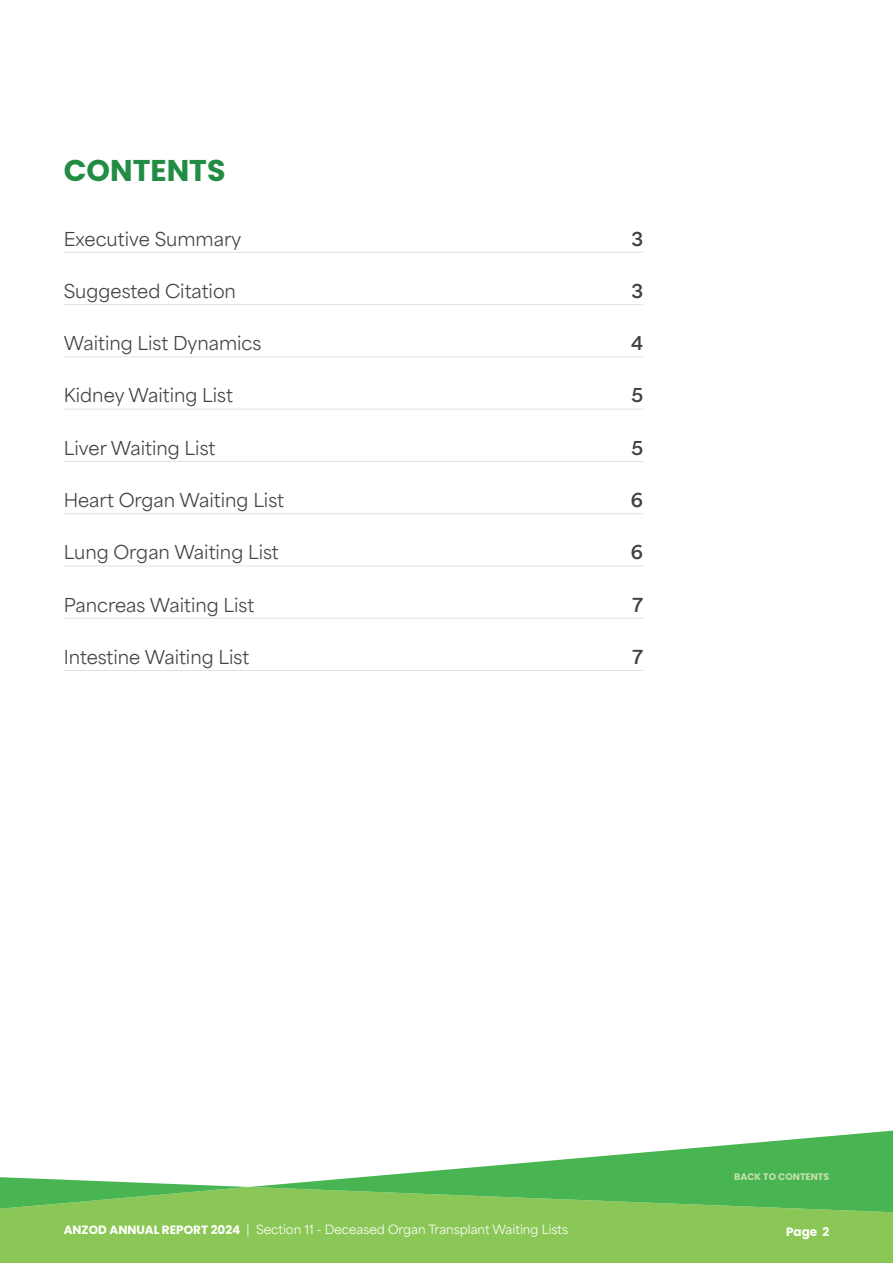
<style>
.page{position:relative;width:893px;height:1263px;background:#fff}
.page>*{position:absolute;margin:0;border:0;box-sizing:border-box;transform-origin:0 0}
.t1{font:700 30px "Poppins";color:#238c44}
.t2{font:18px "Area Normal";color:#414042}
.t3{font:700 18px "Area Normal";color:#414042}
.t4{font:12px "Area Normal";color:#fff}
.t5{font:700 12px "Poppins";color:#fff}
.t6{font:700 9.45px "Poppins";color:#c6e1a8}
.s1{font-family:"Poppins";font-weight:700}
</style>
<div class="page">
<svg style="left:0;top:1130px;width:893px;height:133px;fill:#8bc756"></svg>
<hr style="left:64px;top:252px;width:579px;height:1px;background:#dfe3dc">
<hr style="left:64px;top:304px;width:579px;height:1px;background:#dfe3dc">
<hr style="left:64px;top:356px;width:579px;height:1px;background:#dfe3dc">
<hr style="left:64px;top:409px;width:579px;height:1px;background:#dfe3dc">
<hr style="left:64px;top:461px;width:579px;height:1px;background:#dfe3dc">
<hr style="left:64px;top:513px;width:579px;height:1px;background:#dfe3dc">
<hr style="left:64px;top:566px;width:579px;height:1px;background:#dfe3dc">
<hr style="left:64px;top:618px;width:579px;height:1px;background:#dfe3dc">
<hr style="left:64px;top:670px;width:579px;height:1px;background:#dfe3dc">
<h1 class="t1" style="left:64px;top:153px;width:163px">CONTENTS</h1>
<p class="t2" style="left:64px;top:223px;width:179px">Executive Summary</p>
<p class="t3" style="left:631px;top:222px;width:13px">3</p>
<p class="t2" style="left:64px;top:275px;width:174px">Suggested Citation</p>
<p class="t3" style="left:631px;top:275px;width:13px">3</p>
<p class="t2" style="left:64px;top:327px;width:199px">Waiting List Dynamics</p>
<p class="t3" style="left:631px;top:327px;width:14px">4</p>
<p class="t2" style="left:64px;top:380px;width:171px">Kidney Waiting List</p>
<p class="t3" style="left:631px;top:379px;width:13px">5</p>
<p class="t2" style="left:64px;top:432px;width:153px">Liver Waiting List</p>
<p class="t3" style="left:631px;top:432px;width:13px">5</p>
<p class="t2" style="left:64px;top:484px;width:222px">Heart Organ Waiting List</p>
<p class="t3" style="left:631px;top:484px;width:14px">6</p>
<p class="t2" style="left:64px;top:536px;width:217px">Lung Organ Waiting List</p>
<p class="t3" style="left:631px;top:536px;width:14px">6</p>
<p class="t2" style="left:64px;top:589px;width:192px">Pancreas Waiting List</p>
<p class="t3" style="left:633px;top:588px;width:12px">7</p>
<p class="t2" style="left:64px;top:641px;width:187px">Intestine Waiting List</p>
<p class="t3" style="left:633px;top:641px;width:12px">7</p>
<p class="t6" style="left:734px;top:1171px;width:96px">BACK TO CONTENTS</p>
<p class="t4" style="left:64px;top:1219px;width:506px"><span class="s1">ANZOD ANNUAL REPORT 2024</span> | Section 11 - Deceased Organ Transplant Waiting Lists</p>
<p class="t5" style="left:786px;top:1225px;width:45px">Page 2</p>
</div>
